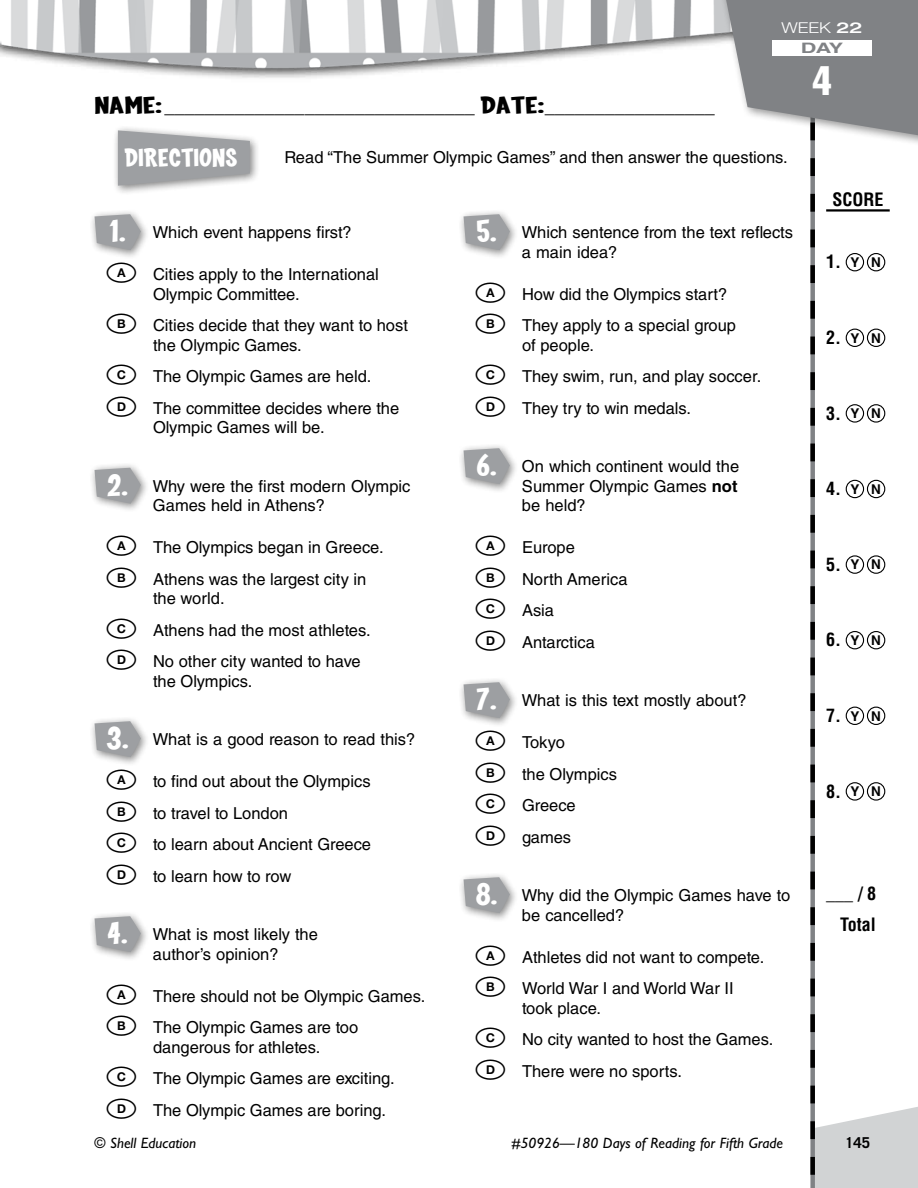
<style>
.page{position:relative;width:918px;height:1188px;background:#fff}
.page>*{position:absolute;margin:0;border:0;box-sizing:border-box;transform-origin:0 0}
.t1{font:40.5px "Helvetica LT Std Comp";color:#fff}
.t2{font:700 25.5px "Coop";color:#fff;scale:1.4 1}
.t3{font:18px "Helvetica LT Std";color:#000}
.t4{font:700 condensed 18px/30.6px "Helvetica LT Std";color:#000;text-align:right}
.t5{font:16.5px/31.5px "Helvetica LT Std";color:#000}
.t6{font:italic 15px "Gill Sans Std";color:#000}
.t7{font:300 15px "Helvetica Neue LT Std";color:#fff;scale:1.2 1}
.t8{font:700 15px "Trade Gothic LT Std";color:#000}
.t9{font:700 14.4px "Helvetica LT Std";color:#808285;scale:1.5 1}
.s1{font-family:"Coop";font-weight:700;font-size:24px}
.s2{font-weight:500;font-stretch:expanded}
.s3{font-family:"Coop";font-weight:700;font-size:30px;color:#fff}
.s4{font-weight:700}
.s5{font-stretch:normal;font-size:13.5px}
</style>
<div class="page">
<img style="left:0;top:0;width:719px;height:78px">
<div style="left:112px;top:125px;width:148px;height:71px;background:#000;opacity:.5"></div>
<svg style="left:118px;top:130px;width:132px;height:56px"></svg>
<div style="left:719px;top:0;width:199px;height:148px;background:#000;opacity:.4"></div>
<svg style="left:723px;top:0;width:195px;height:1188px"></svg>
<div style="left:772px;top:40px;width:100px;height:16px;background:#fff"></div>
<div style="left:89px;top:209px;width:62px;height:51px;background:#000;opacity:.5"></div>
<svg style="left:95px;top:214px;width:46px;height:36px"></svg>
<div style="left:89px;top:462px;width:62px;height:51px;background:#000;opacity:.5"></div>
<svg style="left:95px;top:468px;width:46px;height:36px"></svg>
<div style="left:89px;top:716px;width:62px;height:51px;background:#000;opacity:.5"></div>
<svg style="left:95px;top:721px;width:46px;height:36px"></svg>
<div style="left:89px;top:911px;width:62px;height:51px;background:#000;opacity:.5"></div>
<svg style="left:95px;top:916px;width:46px;height:36px"></svg>
<div style="left:458px;top:209px;width:62px;height:51px;background:#000;opacity:.5"></div>
<svg style="left:464px;top:214px;width:46px;height:36px"></svg>
<div style="left:458px;top:443px;width:62px;height:51px;background:#000;opacity:.5"></div>
<svg style="left:464px;top:448px;width:46px;height:36px"></svg>
<div style="left:458px;top:677px;width:62px;height:51px;background:#000;opacity:.5"></div>
<svg style="left:464px;top:682px;width:46px;height:36px"></svg>
<div style="left:458px;top:872px;width:62px;height:51px;background:#000;opacity:.5"></div>
<svg style="left:464px;top:877px;width:46px;height:36px"></svg>
<p class="t3" style="left:94px;top:97px;width:622px"><span class="s1">NAME:</span>_______________________________ <span class="s1">DATE:</span>_________________</p>
<p class="t7" style="left:782px;top:19px;width:69px">WEEK <span class="s2">22</span></p>
<p class="t9" style="left:801px;top:40px;width:30px">DAY</p>
<h1 class="t1" style="left:813px;top:55px;width:20px">4</h1>
<h2 class="t2" style="left:124px;top:144px;width:82px">DIRECTIONS</h2>
<p class="t5" style="left:284px;top:142px;width:505px">Read “The Summer Olympic Games” and then answer the questions.</p>
<p class="t5" style="left:110px;top:217px;width:244px"><span class="s3">1.</span> Which event happens first?</p>
<p class="t5" style="left:153px;top:265px;width:227px;line-height:19.5px">Cities apply to the International<br>Olympic Committee.</p>
<p class="t5" style="left:153px;top:316px;width:256px;line-height:19.5px">Cities decide that they want to host the Olympic Games.</p>
<p class="t5" style="left:153px;top:361px;width:248px">The Olympic Games are held.<br>The committee decides where the</p>
<p class="t5" style="left:153px;top:412px;width:173px">Olympic Games will be.</p>
<p class="t5" style="left:153px;top:476px;width:259px;line-height:19.5px;text-indent:-46px"><span class="s3">2.</span> Why were the first modern Olympic<br>Games held in Athens?</p>
<p class="t5" style="left:153px;top:532px;width:232px">The Olympics began in Greece.<br>Athens was the largest city in</p>
<p class="t5" style="left:153px;top:583px;width:219px">the world.<br>Athens had the most athletes.<br>No other city wanted to have</p>
<p class="t5" style="left:153px;top:665px;width:101px">the Olympics.</p>
<p class="t5" style="left:107px;top:724px;width:310px"><span class="s3">3.</span> What is a good reason to read this?</p>
<p class="t5" style="left:153px;top:766px;width:220px">to find out about the Olympics to travel to London<br>to learn about Ancient Greece to learn how to row</p>
<p class="t5" style="left:108px;top:925px;width:212px;line-height:19.5px;text-align:center"><span class="s3">4.</span> What is most likely the author’s opinion?</p>
<p class="t5" style="left:153px;top:980px;width:274px">There should not be Olympic Games.<br>The Olympic Games are too</p>
<p class="t5" style="left:153px;top:1031px;width:243px">dangerous for athletes.<br>The Olympic Games are exciting.<br>The Olympic Games are boring.</p>
<p class="t5" style="left:522px;top:223px;width:273px;line-height:19.5px;text-indent:-46px"><span class="s3">5.</span> Which sentence from the text reflects a main idea?</p>
<p class="t5" style="left:522px;top:278px;width:216px">How did the Olympics start?<br>They apply to a special group</p>
<p class="t5" style="left:522px;top:329px;width:241px">of people.<br>They swim, run, and play soccer.<br>They try to win medals.</p>
<p class="t5" style="left:522px;top:457px;width:219px;line-height:19.5px;text-align:justify;text-indent:-46px"><span class="s3">6.</span> On which continent would the Summer Olympic Games <span class="s4">not </span>be held?</p>
<p class="t5" style="left:522px;top:532px;width:107px">Europe<br>North America<br>Asia<br>Antarctica</p>
<p class="t5" style="left:477px;top:685px;width:272px"><span class="s3">7.</span> What is this text mostly about?</p>
<p class="t5" style="left:522px;top:727px;width:97px">Tokyo<br>the Olympics<br>Greece games</p>
<p class="t5" style="left:522px;top:886px;width:270px;line-height:19.5px;text-indent:-46px"><span class="s3">8.</span> Why did the Olympic Games have to be cancelled?</p>
<p class="t5" style="left:522px;top:941px;width:244px">Athletes did not want to compete.<br>World War I and World War II</p>
<p class="t5" style="left:522px;top:992px;width:253px">took place.<br>No city wanted to host the Games.<br>There were no sports.</p>
<p class="t4" style="left:832px;top:184px;width:53px">SCORE</p>
<p class="t4" style="left:826px;top:246px;width:56px">1. <span class="s5">Y N</span></p>
<p class="t4" style="left:826px;top:322px;width:56px">2. <span class="s5">Y N</span></p>
<p class="t4" style="left:826px;top:398px;width:56px">3. <span class="s5">Y N</span></p>
<p class="t4" style="left:826px;top:473px;width:56px">4. <span class="s5">Y N</span></p>
<p class="t4" style="left:826px;top:549px;width:56px">5. <span class="s5">Y N</span></p>
<p class="t4" style="left:826px;top:624px;width:56px">6. <span class="s5">Y N</span></p>
<p class="t4" style="left:826px;top:700px;width:56px">7. <span class="s5">Y N</span></p>
<p class="t4" style="left:826px;top:776px;width:56px">8. <span class="s5">Y N</span></p>
<p class="t4" style="left:826px;top:878px;width:52px">___ / 8<br>Total</p>
<p class="t6" style="left:94px;top:1134px;width:103px">© Shell Education</p>
<p class="t6" style="left:512px;top:1134px;width:273px">#50926—180 Days of Reading for Fifth Grade</p>
<p class="t8" style="left:845px;top:1133px;width:27px">145</p>
</div>
